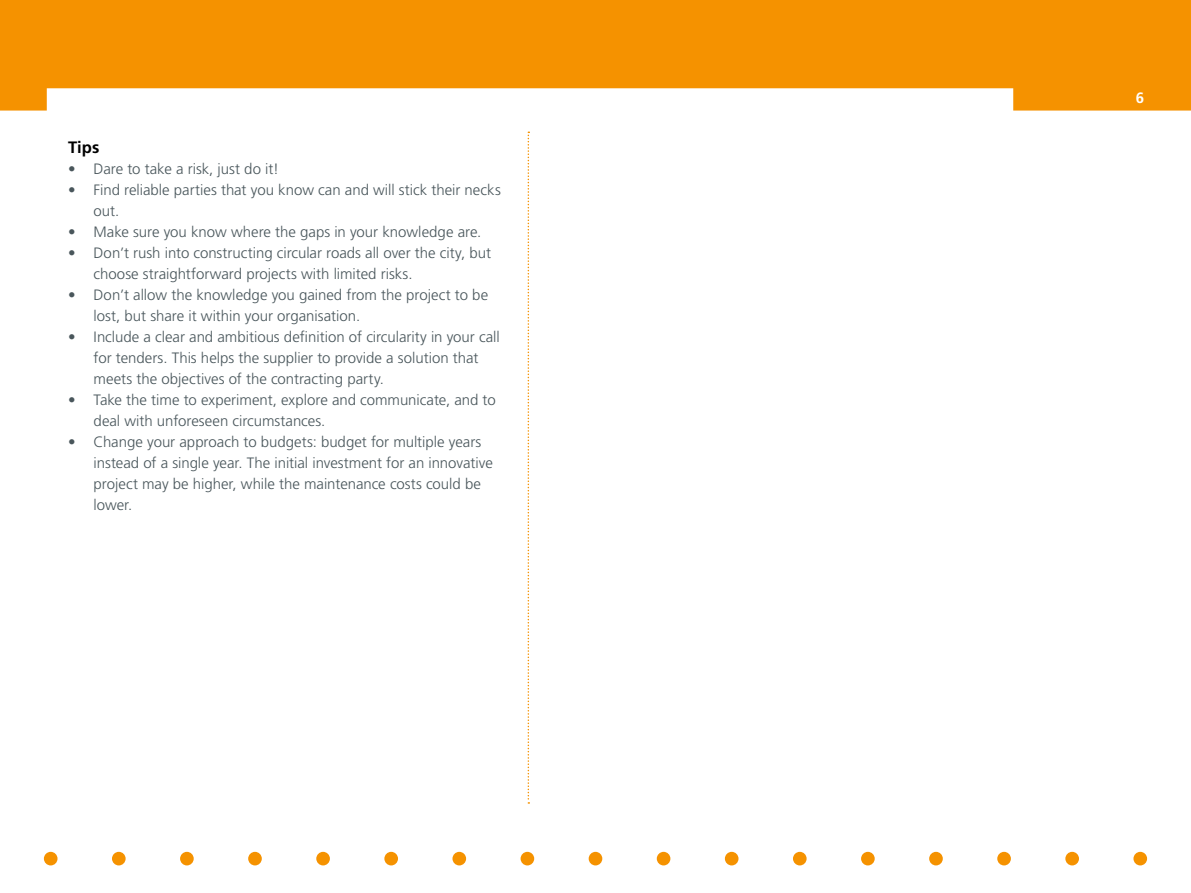
<style>
.page{position:relative;width:1191px;height:893px;background:#fff}
.page>*{position:absolute;margin:0;border:0;box-sizing:border-box;transform-origin:0 0}
.P_HR_Tussenkop{font:700 16.5px "Frutiger LT Std";color:#000}
.t1{font:300 15px/21px "Frutiger LT Std";color:#49565b}
.t2{font:700 15px "Frutiger LT Std";color:#fff}
</style>
<div class="page">
<div style="left:44px;top:852px;width:13px;height:13px;background:#f59200;border-radius:50%"></div>
<div style="left:112px;top:852px;width:14px;height:13px;background:#f59200;border-radius:50%"></div>
<div style="left:180px;top:852px;width:14px;height:13px;background:#f59200;border-radius:50%"></div>
<div style="left:248px;top:852px;width:14px;height:13px;background:#f59200;border-radius:50%"></div>
<div style="left:316px;top:852px;width:14px;height:13px;background:#f59200;border-radius:50%"></div>
<div style="left:384px;top:852px;width:14px;height:13px;background:#f59200;border-radius:50%"></div>
<div style="left:452px;top:852px;width:14px;height:13px;background:#f59200;border-radius:50%"></div>
<div style="left:520px;top:852px;width:14px;height:13px;background:#f59200;border-radius:50%"></div>
<div style="left:588px;top:852px;width:14px;height:13px;background:#f59200;border-radius:50%"></div>
<div style="left:657px;top:852px;width:13px;height:13px;background:#f59200;border-radius:50%"></div>
<div style="left:725px;top:852px;width:13px;height:13px;background:#f59200;border-radius:50%"></div>
<div style="left:793px;top:852px;width:13px;height:13px;background:#f59200;border-radius:50%"></div>
<div style="left:861px;top:852px;width:13px;height:13px;background:#f59200;border-radius:50%"></div>
<div style="left:929px;top:852px;width:13px;height:13px;background:#f59200;border-radius:50%"></div>
<div style="left:997px;top:852px;width:14px;height:13px;background:#f59200;border-radius:50%"></div>
<div style="left:1065px;top:852px;width:14px;height:13px;background:#f59200;border-radius:50%"></div>
<div style="left:1133px;top:852px;width:14px;height:13px;background:#f59200;border-radius:50%"></div>
<svg style="left:527px;top:132px;width:2px;height:672px"></svg>
<svg style="left:0;top:0;width:1191px;height:111px;fill:#f59200"></svg>
<h5 class="P_HR_Tussenkop" style="left:68px;top:137px;width:33px">Tips</h5>
<p class="t1" style="left:68px;top:158px;width:212px">• Dare to take a risk, just do it!</p>
<p class="t1" style="left:94px;top:179px;width:409px;text-indent:-26px">• Find reliable parties that you know can and will stick their necks out.</p>
<p class="t1" style="left:68px;top:221px;width:415px">• Make sure you know where the gaps in your knowledge are.</p>
<p class="t1" style="left:94px;top:242px;width:399px;text-indent:-26px">• Don’t rush into constructing circular roads all over the city, but choose straightforward projects with limited risks.</p>
<p class="t1" style="left:94px;top:284px;width:396px;text-indent:-26px">• Don’t allow the knowledge you gained from the project to be lost, but share it within your organisation.</p>
<p class="t1" style="left:94px;top:326px;width:408px;text-indent:-26px">• Include a clear and ambitious definition of circularity in your call for tenders. This helps the supplier to provide a solution that meets the objectives of the contracting party.</p>
<p class="t1" style="left:94px;top:389px;width:404px;text-indent:-26px">• Take the time to experiment, explore and communicate, and to deal with unforeseen circumstances.</p>
<p class="t1" style="left:94px;top:431px;width:401px;text-indent:-26px">• Change your approach to budgets: budget for multiple years instead of a single year. The initial investment for an innovative project may be higher, while the maintenance costs could be lower.</p>
<p class="t2" style="left:1135px;top:89px;width:10px">6</p>
</div>
